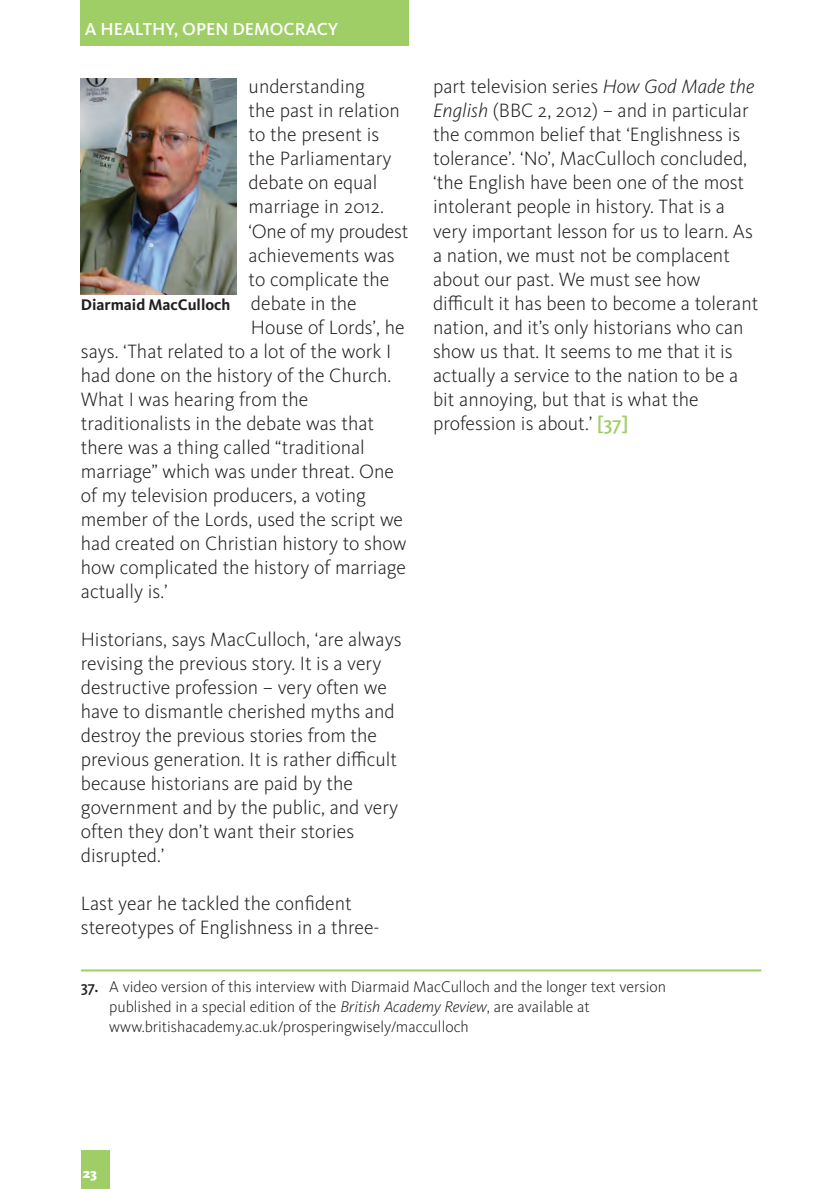
<style>
.page{position:relative;width:840px;height:1189px;background:#fff}
.page>*{position:absolute;margin:0;border:0;box-sizing:border-box;transform-origin:0 0}
.t1{font:300 20px/24px "Kievit OT";color:#231f20}
.t2{font:500 18px "Kievit OT";color:#fff}
.t3{font:300 16px/20px "Kievit OT";color:#231f20}
.t4{font:700 16px "Kievit OT";color:#231f20}
.t5{font:900 14px "Kievit OT";color:#fff}
.s1{font-style:italic}
.s2{font-weight:500;color:#9fce66}
.s3{font-weight:500}
</style>
<div class="page">
<div style="left:81px;top:0;width:328px;height:46px;background:#9fce66"></div>
<div style="left:81px;top:1149px;width:28px;height:39px;background:#9fce66"></div>
<hr style="left:81px;top:969px;width:680px;height:2px;background:#9fce66">
<img style="left:81px;top:78px;width:156px;height:216px">
<p class="t2" style="left:85px;top:22px;width:255px">A HEALTHY, OPEN DEMOCRACY</p>
<p class="t1" style="left:249px;top:76px;width:118px">understanding</p>
<p class="t1" style="left:249px;top:100px;width:153px">the past in relation</p>
<p class="t1" style="left:249px;top:124px;width:132px">to the present is</p>
<p class="t1" style="left:249px;top:148px;width:144px">the Parliamentary</p>
<p class="t1" style="left:249px;top:172px;width:130px">debate on equal</p>
<p class="t1" style="left:249px;top:196px;width:137px">marriage in 2012.</p>
<p class="t1" style="left:249px;top:220px;width:161px">‘One of my proudest</p>
<p class="t1" style="left:249px;top:244px;width:148px">achievements was</p>
<p class="t1" style="left:249px;top:268px;width:142px">to complicate the</p>
<p class="t1" style="left:251px;top:292px;width:107px">debate in the</p>
<p class="t1" style="left:251px;top:316px;width:155px">House of Lords’, he</p>
<p class="t1" style="left:81px;top:340px;width:312px">says. ‘That related to a lot of the work I</p>
<p class="t1" style="left:81px;top:364px;width:312px">had done on the history of the Church.</p>
<p class="t1" style="left:81px;top:388px;width:229px">What I was hearing from the</p>
<p class="t1" style="left:81px;top:412px;width:295px">traditionalists in the debate was that</p>
<p class="t1" style="left:81px;top:436px;width:285px">there was a thing called “traditional</p>
<p class="t1" style="left:81px;top:460px;width:315px">marriage” which was under threat. One</p>
<p class="t1" style="left:81px;top:484px;width:287px">of my television producers, a voting</p>
<p class="t1" style="left:81px;top:508px;width:324px">member of the Lords, used the script we</p>
<p class="t1" style="left:81px;top:532px;width:327px">had created on Christian history to show</p>
<p class="t1" style="left:81px;top:556px;width:327px">how complicated the history of marriage</p>
<p class="t1" style="left:81px;top:580px;width:88px">actually is.’</p>
<p class="t1" style="left:81px;top:628px;width:322px">Historians, says MacCulloch, ‘are always revising the previous story. It is a very destructive profession – very often we have to dismantle cherished myths and destroy the previous stories from the previous generation. It is rather difficult because historians are paid by the government and by the public, and very often they don’t want their stories disrupted.’</p>
<p class="t1" style="left:81px;top:892px;width:300px">Last year he tackled the confident stereotypes of Englishness in a three-</p>
<p class="t4" style="left:81px;top:298px;width:151px">Diarmaid MacCulloch</p>
<p class="t1" style="left:433px;top:76px;width:327px">part television series <span class="s1">How God Made the English</span> (BBC 2, 2012) – and in particular the common belief that ‘Englishness is tolerance’. ‘No’, MacCulloch concluded, ‘the English have been one of the most intolerant people in history. That is a very important lesson for us to learn. As a nation, we must not be complacent about our past. We must see how difficult it has been to become a tolerant nation, and it’s only historians who can show us that. It seems to me that it is actually a service to the nation to be a bit annoying, but that is what the profession is about.’ <span class="s2">[37]</span></p>
<p class="t3" style="left:109px;top:977px;width:558px;text-indent:-28px"><span class="s3">37.</span> A video version of this interview with Diarmaid MacCulloch and the longer text version published in a special edition of the <span class="s1">British Academy Review</span>, are available at www.britishacademy.ac.uk/prosperingwisely/macculloch</p>
<p class="t5" style="left:83px;top:1166px;width:15px">23</p>
</div>
